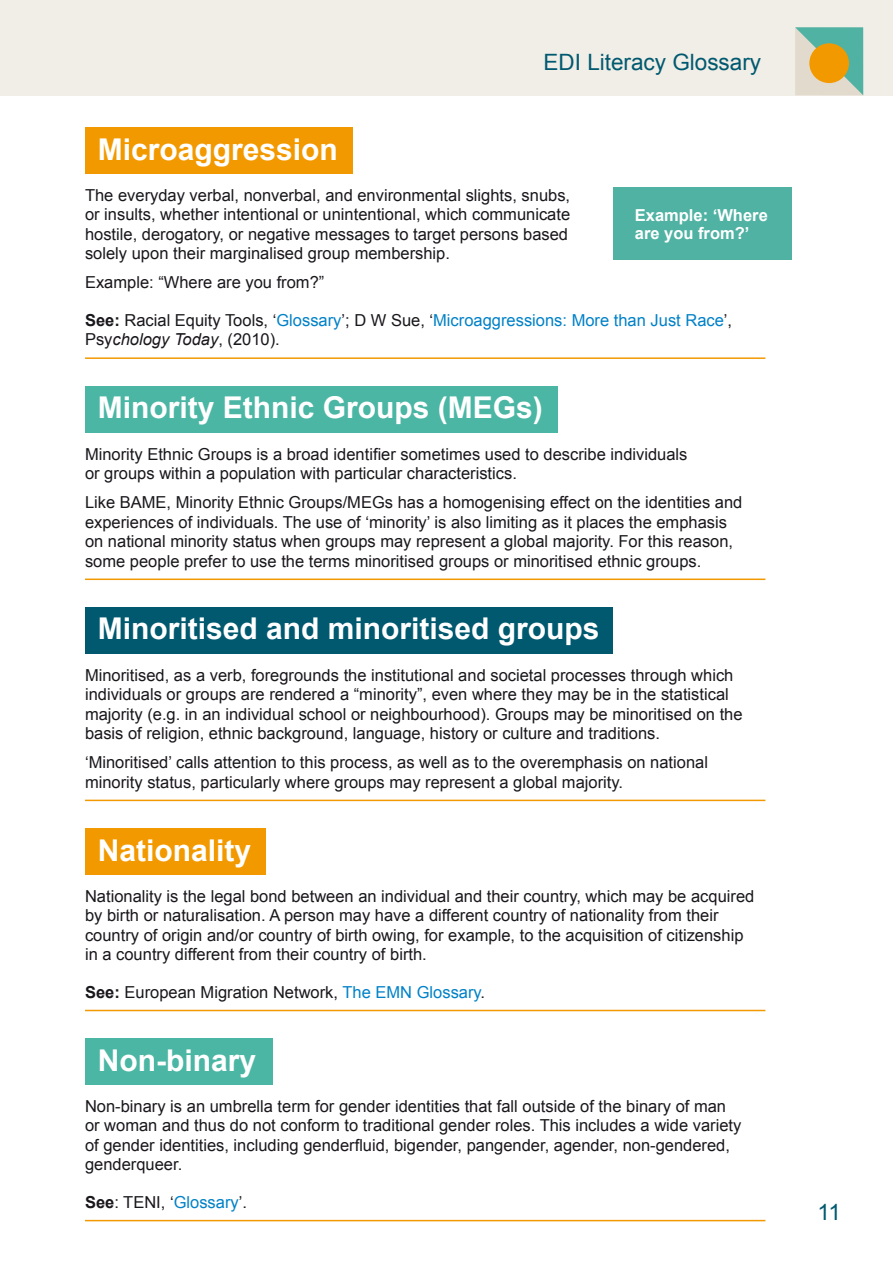
<style>
.page{position:relative;width:893px;height:1263px;background:#fff}
.page>*{position:absolute;margin:0;border:0;box-sizing:border-box;transform-origin:0 0}
.Head_20_White{font:700 30px "Arial";color:#fff}
.t1{font:22.5px "Arial";color:#00596f}
.Body_Arial{font:16.5px/19.5px "Arial";color:#1a171c}
.Call_Out_Text{font:700 16.5px/18px "Arial";color:#fff}
.s1{font-weight:700}
.s2{color:#0081c7}
.s3{font-style:italic}
</style>
<div class="page">
<div style="left:0;top:0;width:893px;height:96px;background:#f1ede7"></div>
<svg style="left:795px;top:27px;width:68px;height:68px;background:#96c6b7"></svg>
<div style="left:809px;top:43px;width:40px;height:40px;background:#f39900;border-radius:50%"></div>
<div style="left:85px;top:128px;width:268px;height:46px;background:#f39900"></div>
<hr style="left:85px;top:357px;width:680px;height:2px;background:#f39900">
<div style="left:85px;top:386px;width:472px;height:47px;background:#4cb6a5"></div>
<hr style="left:85px;top:578px;width:680px;height:2px;background:#f39900">
<div style="left:85px;top:607px;width:527px;height:47px;background:#00596f"></div>
<hr style="left:85px;top:800px;width:680px;height:1px;background:#f39900">
<div style="left:85px;top:828px;width:181px;height:47px;background:#f39900"></div>
<hr style="left:85px;top:1010px;width:680px;height:1px;background:#f39900">
<div style="left:85px;top:1038px;width:187px;height:47px;background:#4cb6a5"></div>
<hr style="left:85px;top:1220px;width:680px;height:1px;background:#f39900">
<div style="left:614px;top:187px;width:178px;height:73px;background:#4fb2a3"></div>
<h2 class="t1" style="left:544px;top:47px;width:219px">EDI Literacy Glossary</h2>
<p class="Head_20_White" style="left:98px;top:129px;width:242px">Microaggression</p>
<p class="Body_Arial" style="left:85px;top:185px;width:487px">The everyday verbal, nonverbal, and environmental slights, snubs, or insults, whether intentional or unintentional, which communicate hostile, derogatory, or negative messages to target persons based solely upon their marginalised group membership.</p>
<p class="Body_Arial" style="left:85px;top:273px;width:241px">Example: “Where are you from?”</p>
<p class="Body_Arial" style="left:85px;top:311px;width:649px"><span class="s1">See:</span> Racial Equity Tools, ‘<span class="s2">Glossary</span>’; D W Sue, ‘<span class="s2">Microaggressions: More than Just Race</span>’,<br>Psy<span class="s3">chology Today</span>, (2010).</p>
<p class="Call_Out_Text" style="left:635px;top:206px;width:134px">Example: ‘Where are you from?’</p>
<p class="Head_20_White" style="left:98px;top:388px;width:447px">Minority Ethnic Groups (MEGs)</p>
<p class="Body_Arial" style="left:85px;top:444px;width:604px">Minority Ethnic Groups is a broad identifier sometimes used to describe individuals or groups within a population with particular characteristics.</p>
<p class="Body_Arial" style="left:85px;top:493px;width:659px">Like BAME, Minority Ethnic Groups/MEGs has a homogenising effect on the identities and experiences of individuals. The use of ‘minority’ is also limiting as it places the emphasis on national minority status when groups may represent a global majority. For this reason, some people prefer to use the terms minoritised groups or minoritised ethnic groups.</p>
<p class="Head_20_White" style="left:98px;top:609px;width:503px">Minoritised and minoritised groups</p>
<p class="Body_Arial" style="left:85px;top:665px;width:659px">Minoritised, as a verb, foregrounds the institutional and societal processes through which individuals or groups are rendered a “minority”, even where they may be in the statistical majority (e.g. in an individual school or neighbourhood). Groups may be minoritised on the basis of religion, ethnic background, language, history or culture and traditions.</p>
<p class="Body_Arial" style="left:85px;top:753px;width:624px">‘Minoritised’ calls attention to this process, as well as to the overemphasis on national minority status, particularly where groups may represent a global majority.</p>
<p class="Head_20_White" style="left:98px;top:830px;width:155px">Nationality</p>
<p class="Body_Arial" style="left:85px;top:886px;width:671px">Nationality is the legal bond between an individual and their country, which may be acquired by birth or naturalisation. A person may have a different country of nationality from their country of origin and/or country of birth owing, for example, to the acquisition of citizenship in a country different from their country of birth.</p>
<p class="Body_Arial" style="left:85px;top:982px;width:402px"><span class="s1">See:</span> European Migration Network, <span class="s2">The EMN Glossary</span>.</p>
<p class="Head_20_White" style="left:98px;top:1040px;width:160px">Non-binary</p>
<p class="Body_Arial" style="left:85px;top:1096px;width:658px">Non-binary is an umbrella term for gender identities that fall outside of the binary of man or woman and thus do not conform to traditional gender roles. This includes a wide variety of gender identities, including genderfluid, bigender, pangender, agender, non-gendered, genderqueer.</p>
<p class="Body_Arial" style="left:85px;top:1192px;width:163px"><span class="s1">See</span>: TENI, ‘<span class="s2">Glossary</span>’.</p>
<h2 class="t1" style="left:817px;top:1198px;width:25px">11</h2>
</div>
